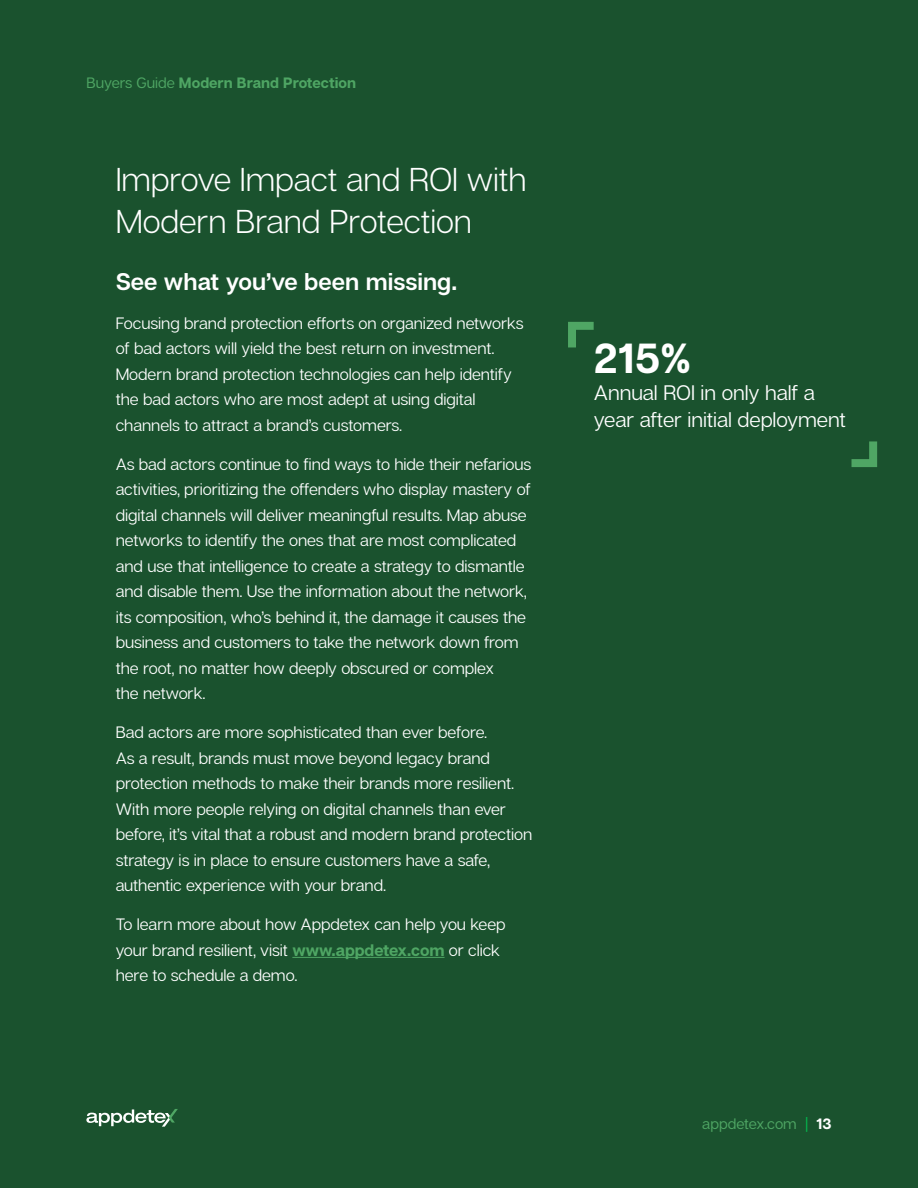
<style>
.page{position:relative;width:918px;height:1188px;background:#1a522e}
.page>*{position:absolute;margin:0;border:0;box-sizing:border-box;transform-origin:0 0}
.STAT{font:700 42px "Articulat CF";color:#fff}
.Section_Header{font:300 33px/42px "Articulat CF";letter-spacing:-.005em;color:#fff}
.Paragraph_Header{font:600 24px "Articulat CF";color:#fff}
.Body{font:21px/27px "Articulat CF";letter-spacing:-.005em;color:#fff}
.Body-2{font:16.5px/25.5px "Articulat CF";letter-spacing:-.005em;color:#fff}
.t1{font:700 15px "Articulat CF";color:#4fa664}
.t2{font:15px "Articulat CF";color:#4fa664}
.s1{font-weight:400}
.s2{font-weight:700;color:#4fa664}
.s3{color:#03bf50}
.s4{font-weight:700;color:#fff}
</style>
<div class="page">
<svg style="left:86px;top:1109px;width:92px;height:18px"></svg>
<hr style="left:292px;top:957px;width:153px;height:1px;background:#4fa664">
<svg style="left:568px;top:322px;width:26px;height:25px"></svg>
<svg style="left:852px;top:441px;width:25px;height:26px"></svg>
<p class="t1" style="left:86px;top:73px;width:271px"><span class="s1">Buyers Guide</span> Modern Brand Protection</p>
<p class="Section_Header" style="left:116px;top:159px;width:413px">Improve Impact and ROI with<br>Modern Brand Protection</p>
<p class="Paragraph_Header" style="left:116px;top:267px;width:343px">See what you’ve been missing.</p>
<p class="Body-2" style="left:116px;top:311px;width:409px">Focusing brand protection efforts on organized networks of bad actors will yield the best return on investment.<br>Modern brand protection technologies can help identify the bad actors who are most adept at using digital channels to attract a brand’s customers.</p>
<p class="Body-2" style="left:116px;top:452px;width:417px">As bad actors continue to find ways to hide their nefarious activities, prioritizing the offenders who display mastery of digital channels will deliver meaningful results. Map abuse networks to identify the ones that are most complicated and use that intelligence to create a strategy to dismantle and disable them. Use the information about the network, its composition, who’s behind it, the damage it causes the business and customers to take the network down from the root, no matter how deeply obscured or complex<br>the network.</p>
<p class="Body-2" style="left:116px;top:720px;width:418px">Bad actors are more sophisticated than ever before.<br>As a result, brands must move beyond legacy brand protection methods to make their brands more resilient.<br>With more people relying on digital channels than ever before, it’s vital that a robust and modern brand protection strategy is in place to ensure customers have a safe, authentic experience with your brand.</p>
<p class="Body-2" style="left:116px;top:912px;width:391px">To learn more about how Appdetex can help you keep your brand resilient, visit <span class="s2">www.appdetex.com</span> or click here to schedule a demo.</p>
<p class="STAT" style="left:594px;top:333px;width:99px">215%</p>
<p class="Body" style="left:594px;top:380px;width:254px">Annual ROI in only half a year after initial deployment</p>
<p class="t2" style="left:702px;top:1115px;width:131px">appdetex.com <span class="s3">|</span> <span class="s4">13</span></p>
</div>
